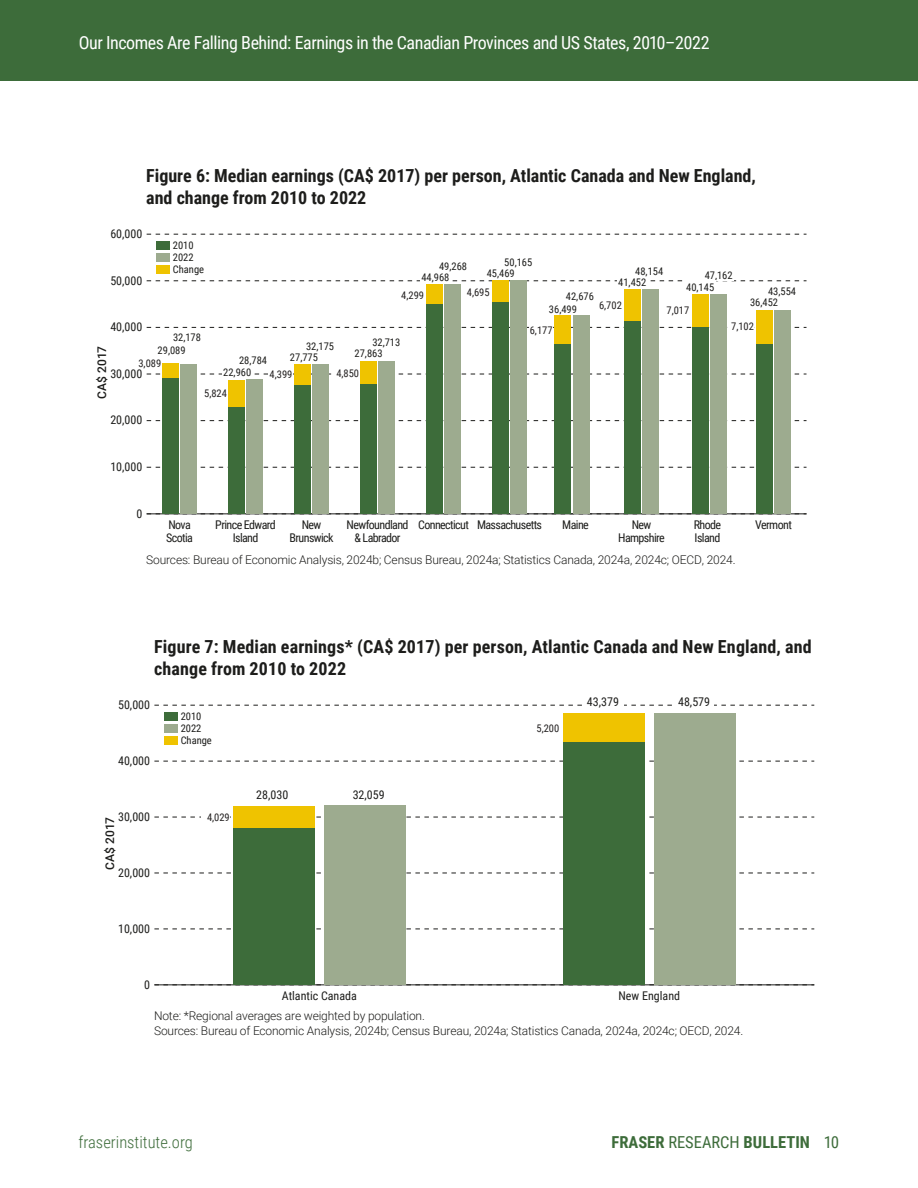
<style>
.page{position:relative;width:918px;height:1188px;background:#fff}
.page>*{position:absolute;margin:0;border:0;box-sizing:border-box;transform-origin:0 0}
.t1{font:700 18px/22.5px "Roboto Condensed";color:#1d1d1b}
.t2{font:18px "Roboto Condensed";letter-spacing:-.025em;color:#fff}
.t3{font:700 16.5px "Roboto Condensed";color:#3d6c3a}
.t4{font:300 16.5px "Roboto Condensed";color:#3d6c3a}
.t5{font:300 12px/15px "Roboto";letter-spacing:-.015em;color:#1d1d1b}
.t6{font:12px/13.5px "Roboto Condensed";letter-spacing:-.05em;color:#1d1d1b;text-align:center}
.t7{font:12px "Roboto Condensed";color:#1d1d1b}
.t8{font:500 12px "Roboto";color:#1d1d1b}
.t9{font:10.5px/11.7px "Roboto Condensed";color:#1d1d1b}
.t10{font:10.5px "Roboto Condensed";color:#232020}
.s1{font-weight:400}
</style>
<div class="page">
<div style="left:0;top:0;width:918px;height:81px;background:#3d6c3a"></div>
<hr style="left:154px;top:984px;width:660px;height:1px;background:#1d1d1b">
<svg style="left:154px;top:985px;width:660px;height:1px"></svg>
<svg style="left:154px;top:929px;width:660px;height:1px"></svg>
<svg style="left:154px;top:873px;width:660px;height:1px"></svg>
<svg style="left:154px;top:817px;width:660px;height:1px"></svg>
<svg style="left:154px;top:761px;width:660px;height:1px"></svg>
<svg style="left:154px;top:705px;width:660px;height:1px"></svg>
<div style="left:324px;top:806px;width:82px;height:179px;background:#9dab8f"></div>
<div style="left:654px;top:713px;width:82px;height:272px;background:#9dab8f"></div>
<div style="left:233px;top:828px;width:82px;height:157px;background:#3d6c3a"></div>
<div style="left:563px;top:742px;width:82px;height:243px;background:#3d6c3a"></div>
<div style="left:233px;top:806px;width:82px;height:22px;background:#efc300"></div>
<div style="left:563px;top:713px;width:81px;height:29px;background:#efc300"></div>
<div style="left:164px;top:712px;width:13px;height:9px;background:#3d6c3a"></div>
<div style="left:164px;top:724px;width:13px;height:9px;background:#9dab8f"></div>
<div style="left:164px;top:736px;width:13px;height:9px;background:#efc300"></div>
<div style="left:201px;top:811px;width:29px;height:13px;background:#fff"></div>
<div style="left:582px;top:696px;width:42px;height:12px;background:#fff"></div>
<div style="left:675px;top:696px;width:39px;height:12px;background:#fff"></div>
<hr style="left:147px;top:513px;width:660px;height:1px;background:#1d1d1b">
<svg style="left:147px;top:514px;width:660px;height:1px"></svg>
<svg style="left:147px;top:467px;width:660px;height:1px"></svg>
<svg style="left:147px;top:420px;width:660px;height:1px"></svg>
<svg style="left:147px;top:374px;width:660px;height:1px"></svg>
<svg style="left:147px;top:327px;width:660px;height:1px"></svg>
<svg style="left:147px;top:281px;width:660px;height:1px"></svg>
<svg style="left:147px;top:234px;width:660px;height:1px"></svg>
<div style="left:181px;top:364px;width:16px;height:150px;background:#9dab8f"></div>
<div style="left:247px;top:380px;width:16px;height:134px;background:#9dab8f"></div>
<div style="left:313px;top:364px;width:16px;height:150px;background:#9dab8f"></div>
<div style="left:379px;top:361px;width:16px;height:153px;background:#9dab8f"></div>
<div style="left:444px;top:284px;width:17px;height:230px;background:#9dab8f"></div>
<div style="left:510px;top:280px;width:17px;height:234px;background:#9dab8f"></div>
<div style="left:573px;top:315px;width:16px;height:199px;background:#9dab8f"></div>
<div style="left:642px;top:289px;width:17px;height:225px;background:#9dab8f"></div>
<div style="left:710px;top:294px;width:17px;height:220px;background:#9dab8f"></div>
<div style="left:774px;top:311px;width:17px;height:203px;background:#9dab8f"></div>
<div style="left:162px;top:378px;width:17px;height:136px;background:#3d6c3a"></div>
<div style="left:228px;top:407px;width:17px;height:107px;background:#3d6c3a"></div>
<div style="left:294px;top:384px;width:17px;height:130px;background:#3d6c3a"></div>
<div style="left:360px;top:384px;width:17px;height:130px;background:#3d6c3a"></div>
<div style="left:426px;top:304px;width:17px;height:210px;background:#3d6c3a"></div>
<div style="left:492px;top:302px;width:17px;height:212px;background:#3d6c3a"></div>
<div style="left:555px;top:344px;width:16px;height:170px;background:#3d6c3a"></div>
<div style="left:624px;top:321px;width:17px;height:193px;background:#3d6c3a"></div>
<div style="left:692px;top:327px;width:16px;height:187px;background:#3d6c3a"></div>
<div style="left:756px;top:344px;width:17px;height:170px;background:#3d6c3a"></div>
<div style="left:294px;top:364px;width:17px;height:20px;background:#efc300"></div>
<div style="left:228px;top:380px;width:17px;height:27px;background:#efc300"></div>
<div style="left:162px;top:363px;width:17px;height:15px;background:#efc300"></div>
<div style="left:360px;top:361px;width:17px;height:23px;background:#efc300"></div>
<div style="left:426px;top:285px;width:17px;height:19px;background:#efc300"></div>
<div style="left:492px;top:280px;width:17px;height:22px;background:#efc300"></div>
<div style="left:555px;top:315px;width:16px;height:29px;background:#efc300"></div>
<div style="left:624px;top:289px;width:17px;height:32px;background:#efc300"></div>
<div style="left:692px;top:294px;width:17px;height:33px;background:#efc300"></div>
<div style="left:756px;top:311px;width:17px;height:33px;background:#efc300"></div>
<div style="left:156px;top:241px;width:14px;height:9px;background:#3d6c3a"></div>
<div style="left:156px;top:253px;width:14px;height:9px;background:#9dab8f"></div>
<div style="left:156px;top:265px;width:13px;height:9px;background:#efc300"></div>
<div style="left:222px;top:366px;width:30px;height:12px;background:#fff"></div>
<div style="left:268px;top:369px;width:24px;height:11px;background:#fff"></div>
<div style="left:335px;top:368px;width:24px;height:11px;background:#fff"></div>
<div style="left:529px;top:324px;width:24px;height:11px;background:#fff"></div>
<div style="left:731px;top:321px;width:23px;height:11px;background:#fff"></div>
<div style="left:420px;top:272px;width:31px;height:12px;background:#fff"></div>
<div style="left:617px;top:276px;width:30px;height:12px;background:#fff"></div>
<div style="left:685px;top:281px;width:31px;height:12px;background:#fff"></div>
<h1 class="t2" style="left:79px;top:30px;width:632px">Our Incomes Are Falling Behind: Earnings in the Canadian Provinces and US States, 2010–2022</h1>
<h1 class="t1" style="left:146px;top:163px;width:611px">Figure 6: Median earnings (CA$ 2017) per person, Atlantic Canada and New England, and change from 2010 to 2022</h1>
<p class="t6" style="left:110px;top:227px;width:33px">60,000</p>
<p class="t6" style="left:110px;top:273px;width:33px">50,000</p>
<p class="t9" style="left:173px;top:239px;width:33px">2010<br>2022<br>Change</p>
<p class="t9" style="left:439px;top:260px;width:29px">49,268</p>
<p class="t9" style="left:421px;top:272px;width:29px">44,968</p>
<p class="t9" style="left:504px;top:256px;width:29px">50,165</p>
<p class="t9" style="left:487px;top:267px;width:29px">45,469</p>
<p class="t10" style="left:401px;top:288px;width:24px">4,299</p>
<p class="t10" style="left:467px;top:285px;width:24px">4,695</p>
<p class="t9" style="left:635px;top:265px;width:29px">48,154</p>
<p class="t9" style="left:705px;top:269px;width:29px">47,162</p>
<p class="t9" style="left:618px;top:276px;width:29px">41,452</p>
<p class="t9" style="left:686px;top:281px;width:29px">40,145</p>
<p class="t9" style="left:566px;top:290px;width:29px">42,676</p>
<p class="t10" style="left:599px;top:298px;width:24px">6,702</p>
<p class="t9" style="left:549px;top:303px;width:29px">36,499</p>
<p class="t10" style="left:667px;top:303px;width:24px">7,017</p>
<p class="t9" style="left:768px;top:285px;width:29px">43,554</p>
<p class="t9" style="left:750px;top:296px;width:29px">36,452</p>
<p class="t6" style="left:110px;top:320px;width:33px">40,000</p>
<p class="t9" style="left:173px;top:331px;width:29px">32,178</p>
<p class="t9" style="left:372px;top:336px;width:29px">32,713</p>
<p class="t9" style="left:306px;top:340px;width:29px">32,175</p>
<p class="t9" style="left:158px;top:344px;width:29px">29,089</p>
<p class="t8" style="left:94px;top:399px;width:54px;rotate:-90deg">CA$ 2017</p>
<p class="t9" style="left:355px;top:347px;width:29px">27,863</p>
<p class="t9" style="left:290px;top:351px;width:29px">27,775</p>
<p class="t9" style="left:239px;top:354px;width:29px">28,784</p>
<p class="t10" style="left:138px;top:355px;width:24px">3,089</p>
<p class="t9" style="left:223px;top:366px;width:29px">22,960</p>
<p class="t6" style="left:110px;top:366px;width:33px">30,000</p>
<p class="t10" style="left:270px;top:367px;width:24px">4,399</p>
<p class="t10" style="left:336px;top:366px;width:24px">4,850</p>
<p class="t10" style="left:204px;top:386px;width:24px">5,824</p>
<p class="t6" style="left:110px;top:413px;width:33px">20,000</p>
<p class="t6" style="left:110px;top:460px;width:33px">10,000</p>
<p class="t10" style="left:530px;top:323px;width:24px">6,177</p>
<p class="t6" style="left:136px;top:506px;width:7px">0</p>
<p class="t6" style="left:166px;top:517px;width:28px;text-align:left">Nova<br>Scotia</p>
<p class="t6" style="left:215px;top:517px;width:62px">Prince Edward<br>Island</p>
<p class="t6" style="left:290px;top:517px;width:45px">New<br>Brunswick</p>
<p class="t6" style="left:347px;top:517px;width:197px">Newfoundland Connecticut Massachusetts</p>
<p class="t6" style="left:562px;top:517px;width:28px">Maine</p>
<p class="t6" style="left:355px;top:531px;width:48px">&amp; Labrador</p>
<p class="t10" style="left:731px;top:319px;width:24px">7,102</p>
<p class="t6" style="left:618px;top:517px;width:48px">New<br>Hampshire</p>
<p class="t6" style="left:694px;top:517px;width:29px">Rhode</p>
<p class="t6" style="left:755px;top:517px;width:38px">Vermont</p>
<p class="t6" style="left:695px;top:531px;width:27px">Island</p>
<p class="t5" style="left:146px;top:552px;width:591px">Sources: Bureau of Economic Analysis, 2024b; Census Bureau, 2024a; Statistics Canada, 2024a, 2024c; OECD, 2024.</p>
<h1 class="t1" style="left:154px;top:634px;width:659px">Figure 7: Median earnings* (CA$ 2017) per person, Atlantic Canada and New England, and change from 2010 to 2022</h1>
<p class="t6" style="left:118px;top:698px;width:33px">50,000</p>
<p class="t6" style="left:118px;top:753px;width:33px">40,000</p>
<p class="t6" style="left:118px;top:809px;width:33px">30,000</p>
<p class="t8" style="left:101px;top:870px;width:54px;rotate:-90deg">CA$ 2017</p>
<p class="t6" style="left:118px;top:865px;width:33px">20,000</p>
<p class="t6" style="left:118px;top:921px;width:33px">10,000</p>
<p class="t6" style="left:144px;top:977px;width:7px">0</p>
<p class="t9" style="left:181px;top:710px;width:33px">2010<br>2022<br>Change</p>
<p class="t10" style="left:207px;top:810px;width:24px">4,029</p>
<p class="t6" style="left:256px;top:788px;width:33px">28,030</p>
<p class="t6" style="left:353px;top:788px;width:33px">32,059</p>
<p class="t10" style="left:537px;top:721px;width:24px">5,200</p>
<p class="t6" style="left:587px;top:695px;width:33px">43,379</p>
<p class="t6" style="left:678px;top:695px;width:33px">48,579</p>
<p class="t7" style="left:282px;top:987px;width:77px">Atlantic Canada</p>
<p class="t7" style="left:619px;top:987px;width:63px">New England</p>
<p class="t5" style="left:154px;top:1008px;width:591px">Note: *Regional averages are weighted by population.<br>Sources: Bureau of Economic Analysis, 2024b; Census Bureau, 2024a; Statistics Canada, 2024a, 2024c; OECD, 2024.</p>
<h2 class="t4" style="left:79px;top:1130px;width:116px">fraserinstitute.org</h2>
<h2 class="t3" style="left:612px;top:1130px;width:229px">FRASER <span class="s1">RESEARCH</span> BULLETIN <span class="s1">10</span></h2>
</div>
